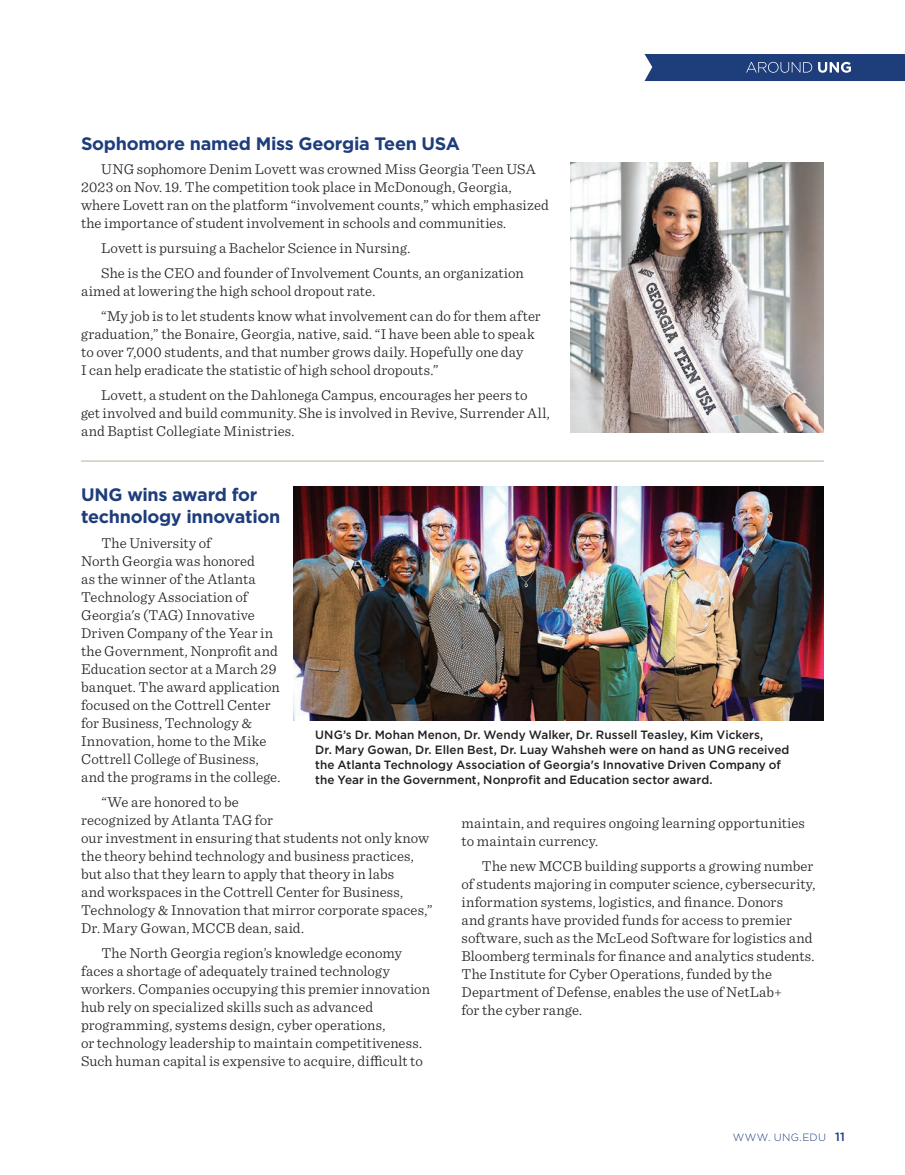
<style>
.page{position:relative;width:905px;height:1175px;background:#fff}
.page>*{position:absolute;margin:0;border:0;box-sizing:border-box;transform-origin:0 0}
.t1{font:700 18px/22.5px "Gotham";letter-spacing:-.015em;color:#1e3d7b}
.t2{font:300 15px/18px "Sentinel";letter-spacing:.01em;color:#231f20}
.t3{font:500 12px/15px "Gotham";letter-spacing:.005em;color:#231f20}
.t4{font:300 10.5px "Gotham";letter-spacing:.035em;color:#1e3d7b}
.s1{font-weight:500;font-size:12px}
</style>
<div class="page">
<hr style="left:81px;top:461px;width:743px;height:1px;background:#b9b19d">
<svg style="left:644px;top:54px;width:260px;height:27px;background:#2c4983"></svg>
<img style="left:570px;top:162px;width:254px;height:270px">
<img style="left:294px;top:486px;width:529px;height:234px">
<p class="t1" style="left:81px;top:132px;width:380px">Sophomore named Miss Georgia Teen USA</p>
<p class="t2" style="left:81px;top:159px;width:469px;text-indent:20px">UNG sophomore Denim Lovett was crowned Miss Georgia Teen USA 2023 on Nov. 19. The competition took place in McDonough, Georgia, where Lovett ran on the platform “involvement counts,” which emphasized the importance of student involvement in schools and communities.</p>
<p class="t2" style="left:101px;top:235px;width:424px;line-height:24.8px">Lovett is pursuing a Bachelor Science in Nursing.<br>She is the CEO and founder of Involvement Counts, an organization</p>
<p class="t2" style="left:101px;top:277px;width:441px;line-height:24.8px;text-indent:-20px">aimed at lowering the high school dropout rate.<br>“My job is to let students know what involvement can do for them after</p>
<p class="t2" style="left:81px;top:324px;width:455px">graduation,” the Bonaire, Georgia, native, said. “I have been able to speak to over 7,000 students, and that number grows daily. Hopefully one day<br>I can help eradicate the statistic of high school dropouts.”</p>
<p class="t2" style="left:81px;top:384px;width:470px;text-indent:20px">Lovett, a student on the Dahlonega Campus, encourages her peers to get involved and build community. She is involved in Revive, Surrender All, and Baptist Collegiate Ministries.</p>
<p class="t1" style="left:81px;top:483px;width:201px">UNG wins award for technology innovation</p>
<p class="t2" style="left:81px;top:533px;width:201px;text-indent:20px">The University of<br>North Georgia was honored<br>as the winner of the Atlanta<br>Technology Association of<br>Georgia's (TAG) Innovative<br>Driven Company of the Year in the Government, Nonprofit and<br>Education sector at a March 29 banquet. The award application focused on the Cottrell Center for Business, Technology &amp;<br>Innovation, home to the Mike<br>Cottrell College of Business, and the programs in the college.</p>
<p class="t2" style="left:81px;top:791px;width:353px;text-indent:20px">“We are honored to be<br>recognized by Atlanta TAG for<br>our investment in ensuring that students not only know the theory behind technology and business practices, but also that they learn to apply that theory in labs<br>and workspaces in the Cottrell Center for Business, Technology &amp; Innovation that mirror corporate spaces,” Dr. Mary Gowan, MCCB dean, said.</p>
<p class="t2" style="left:81px;top:942px;width:350px;text-indent:20px">The North Georgia region’s knowledge economy faces a shortage of adequately trained technology workers. Companies occupying this premier innovation hub rely on specialized skills such as advanced programming, systems design, cyber operations,<br>or technology leadership to maintain competitiveness.<br>Such human capital is expensive to acquire, difficult to</p>
<p class="t3" style="left:315px;top:727px;width:475px">UNG’s Dr. Mohan Menon, Dr. Wendy Walker, Dr. Russell Teasley, Kim Vickers,<br>Dr. Mary Gowan, Dr. Ellen Best, Dr. Luay Wahsheh were on hand as UNG received the Atlanta Technology Association of Georgia's Innovative Driven Company of the Year in the Government, Nonprofit and Education sector award.</p>
<p class="t2" style="left:461px;top:813px;width:345px">maintain, and requires ongoing learning opportunities to maintain currency.</p>
<p class="t2" style="left:461px;top:856px;width:355px;text-indent:20px">The new MCCB building supports a growing number of students majoring in computer science, cybersecurity, information systems, logistics, and finance. Donors<br>and grants have provided funds for access to premier software, such as the McLeod Software for logistics and Bloomberg terminals for finance and analytics students.<br>The Institute for Cyber Operations, funded by the Department of Defense, enables the use of NetLab+<br>for the cyber range.</p>
<p class="t4" style="left:732px;top:1130px;width:114px">WWW. UNG.EDU <span class="s1">11</span></p>
</div>
